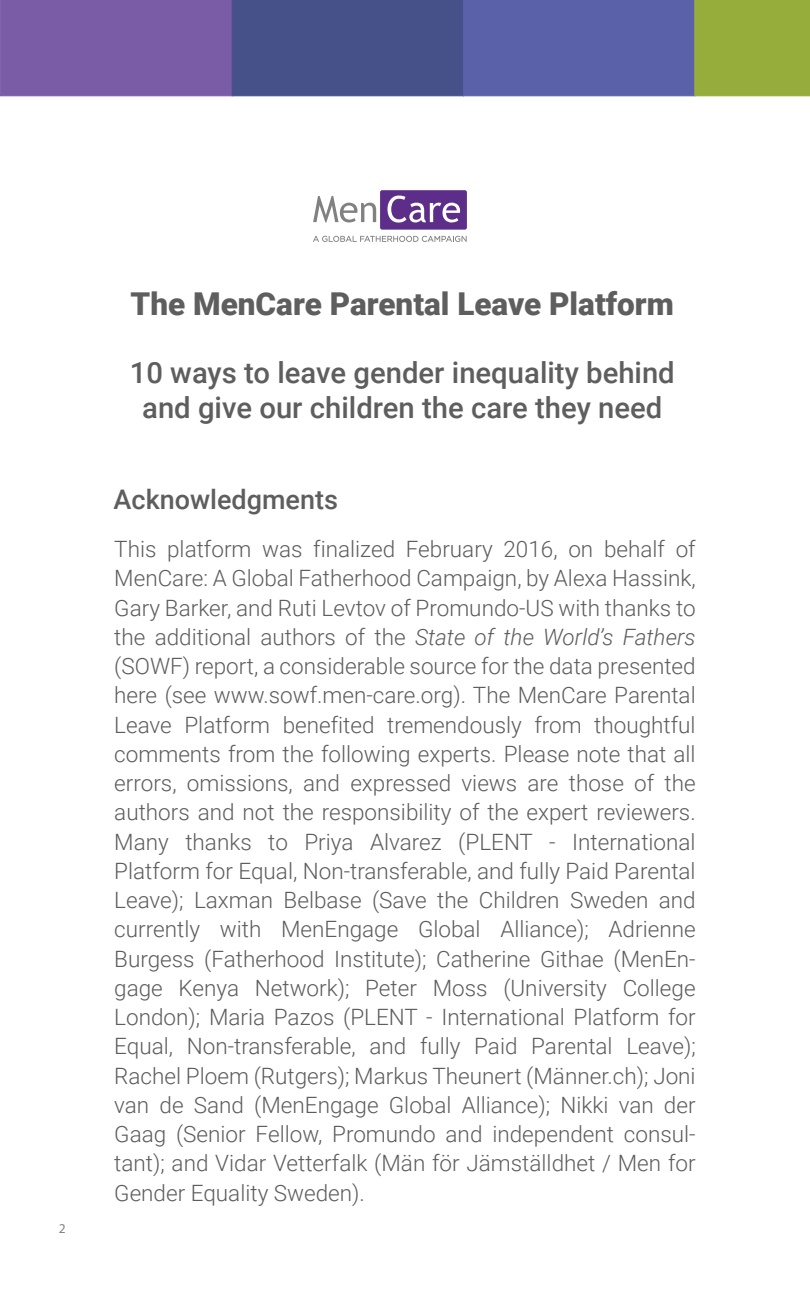
<style>
.page{position:relative;width:810px;height:1296px;background:#fff}
.page>*{position:absolute;margin:0;border:0;box-sizing:border-box;transform-origin:0 0}
.t1{font:900 31.5px "Roboto";color:#5e5e5e}
.t2{font:500 29.25px/35.1px "Roboto";color:#5e5e5e;text-align:center}
.t3{font:500 27px "Roboto";color:#5e5e5e}
.t4{font:300 22.5px/29.2px "Roboto";color:#5d5d5d;text-align:justify}
.t5{font:13.5px "Myriad Pro";color:#818181}
.s1{font-style:italic}
</style>
<div class="page">
<svg style="left:313px;top:190px;width:154px;height:40px"></svg>
<svg style="left:313px;top:236px;width:154px;height:6px"></svg>
<div style="left:0;top:0;width:232px;height:96px;background:#7a5ba6"></div>
<div style="left:232px;top:0;width:232px;height:96px;background:#465089"></div>
<div style="left:463px;top:0;width:232px;height:96px;background:#5a61a8"></div>
<div style="left:695px;top:0;width:115px;height:96px;background:#96ac3b"></div>
<p class="t5" style="left:59px;top:1221px;width:8px">2</p>
<h1 class="t1" style="left:131px;top:286px;width:545px">The MenCare Parental Leave Platform</h1>
<h2 class="t2" style="left:130px;top:355px;width:547px">10 ways to leave gender inequality behind and give our children the care they need</h2>
<p class="t3" style="left:114px;top:483px;width:226px">Acknowledgments</p>
<p class="t4" style="left:114px;top:535px;width:583px">This platform was finalized February 2016, on behalf of MenCare: A Global Fatherhood Campaign, by Alexa Hassink, Gary Barker, and Ruti Levtov of Promundo-US with thanks to the additional authors of the <span class="s1">State of the World’s Fathers </span>(SOWF) report, a considerable source for the data presented here (see www.sowf.men-care.org). The MenCare Parental Leave Platform benefited tremendously from thoughtful comments from the following experts. Please note that all errors, omissions, and expressed views are those of the authors and not the responsibility of the expert reviewers.<br>Many thanks to Priya Alvarez (PLENT - International Platform for Equal, Non-transferable, and fully Paid Parental Leave); Laxman Belbase (Save the Children Sweden and currently with MenEngage Global Alliance); Adrienne Burgess (Fatherhood Institute); Catherine Githae (MenEn&shy;gage Kenya Network); Peter Moss (University College London); Maria Pazos (PLENT - International Platform for Equal, Non-transferable, and fully Paid Parental Leave); Rachel Ploem (Rutgers); Markus Theunert (Männer.ch); Joni van de Sand (MenEngage Global Alliance); Nikki van der Gaag (Senior Fellow, Promundo and independent consul&shy;tant); and Vidar Vetterfalk (Män för Jämställdhet / Men for Gender Equality Sweden).</p>
</div>
